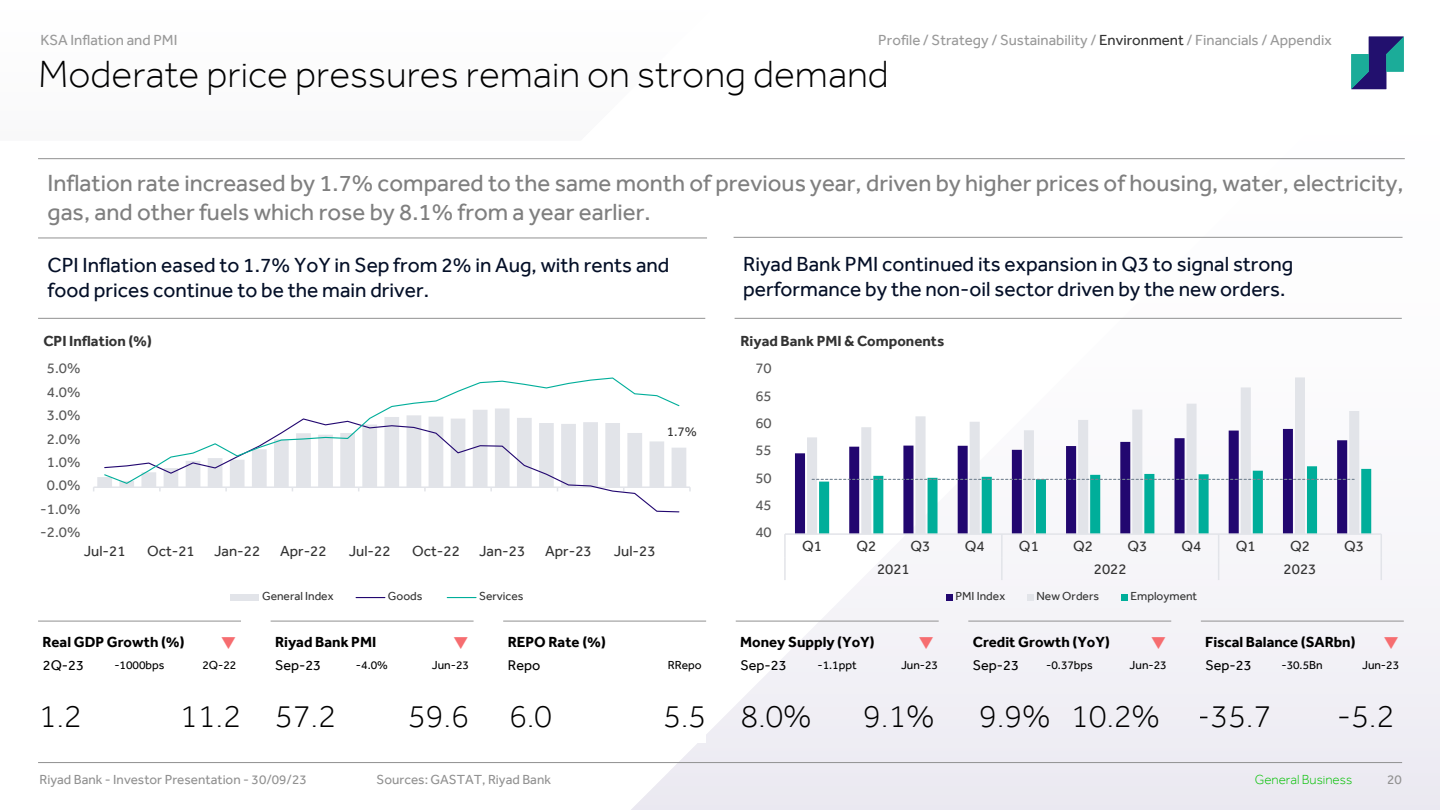
<style>
.page{position:relative;width:1440px;height:810px;background:#fff}
.page>*{position:absolute;margin:0;border:0;box-sizing:border-box;transform-origin:0 0}
.t1{font:300 39px "Effra";color:#000}
.t2{font:300 33px "Effra";color:#000}
.t3{font:24px/28.8px "Effra";color:#7f7f7f}
.t4{font:21px/25.2px "Effra";color:#040f27}
.t5{font:700 15px "Effra";color:#000}
.t6{font:15px "Effra";color:#333}
.t7{font:15px "Effra";color:#999}
.t8{font:15px "Effra";color:#595959}
.t9{font:700 15px "Effra";color:#333}
.t10{font:14.4px "Effra";color:#000}
.t11{font:13.5px "Effra";color:#919191}
.t12{font:300 13.5px "Effra";color:#00c000}
.t13{font:13.5px "Effra";color:#333}
.t14{font:12px "Effra";letter-spacing:-.005em;color:#000}
.t15{font:12px "Effra";color:#333}
.s1{color:#333}
</style>
<div class="page">
<hr style="left:38px;top:762px;width:1364px;height:1px;background:#919191">
<svg style="left:1351px;top:37px;width:53px;height:52px"></svg>
<hr style="left:38px;top:621px;width:203px;height:1px;background:#919191">
<hr style="left:271px;top:621px;width:203px;height:1px;background:#919191">
<hr style="left:503px;top:621px;width:203px;height:1px;background:#919191">
<hr style="left:968px;top:621px;width:203px;height:1px;background:#919191">
<hr style="left:736px;top:621px;width:203px;height:1px;background:#919191">
<hr style="left:1201px;top:621px;width:203px;height:1px;background:#919191">
<hr style="left:38px;top:318px;width:667px;height:1px;background:#919191">
<hr style="left:735px;top:318px;width:667px;height:1px;background:#919191">
<hr style="left:38px;top:238px;width:669px;height:1px;background:#919191">
<hr style="left:734px;top:237px;width:669px;height:1px;background:#919191">
<hr style="left:38px;top:158px;width:1367px;height:1px;background:#919191">
<svg style="left:93px;top:447px;width:598px;height:44px"></svg>
<svg style="left:104px;top:485px;width:576px;height:28px"></svg>
<svg style="left:103px;top:377px;width:577px;height:108px"></svg>
<div style="left:230px;top:594px;width:29px;height:7px;background:#e2e4e9"></div>
<svg style="left:356px;top:597px;width:29px;height:1px"></svg>
<svg style="left:447px;top:597px;width:29px;height:1px"></svg>
<svg style="left:795px;top:453px;width:11px;height:80px"></svg>
<svg style="left:807px;top:377px;width:552px;height:156px"></svg>
<hr style="left:785px;top:533px;width:596px;height:2px;background:#e2e4e9">
<hr style="left:784px;top:534px;width:2px;height:23px;background:#e2e4e9">
<hr style="left:784px;top:557px;width:2px;height:23px;background:#e2e4e9">
<svg style="left:1381px;top:534px;width:1px;height:46px"></svg>
<svg style="left:812px;top:466px;width:559px;height:114px"></svg>
<div style="left:946px;top:594px;width:7px;height:7px;background:#220770"></div>
<div style="left:1027px;top:594px;width:7px;height:7px;background:#e2e4e9"></div>
<div style="left:1121px;top:594px;width:7px;height:7px;background:#00ae9a"></div>
<svg style="left:1384px;top:637px;width:14px;height:12px"></svg>
<svg style="left:919px;top:637px;width:14px;height:12px"></svg>
<svg style="left:1152px;top:637px;width:14px;height:12px"></svg>
<p class="t7" style="left:40px;top:31px;width:139px">KSA Inflation and PMI</p>
<p class="t7" style="left:878px;top:31px;width:455px">Profile / Strategy / Sustainability / <span class="s1">Environment</span> / Financials / Appendix</p>
<h2 class="t1" style="left:38px;top:51px;width:852px">Moderate price pressures remain on strong demand</h2>
<p class="t3" style="left:48px;top:169px;width:1358px">Inflation rate increased by 1.7% compared to the same month of previous year, driven by higher prices of housing, water, electricity, gas, and other fuels which rose by 8.1% from a year earlier.</p>
<p class="t4" style="left:48px;top:252px;width:623px">CPI Inflation eased to 1.7% YoY in Sep from 2% in Aug, with rents and food prices continue to be the main driver.</p>
<p class="t4" style="left:743px;top:251px;width:552px">Riyad Bank PMI continued its expansion in Q3 to signal strong performance by the non-oil sector driven by the new orders.</p>
<p class="t9" style="left:43px;top:332px;width:110px">CPI Inflation (%)</p>
<p class="t9" style="left:740px;top:332px;width:205px">Riyad Bank PMI &amp; Components</p>
<p class="t8" style="left:47px;top:359px;width:35px">5.0%</p>
<p class="t8" style="left:755px;top:359px;width:18px">70</p>
<p class="t8" style="left:47px;top:383px;width:35px">4.0%</p>
<p class="t8" style="left:755px;top:387px;width:18px">65</p>
<p class="t8" style="left:47px;top:406px;width:35px">3.0%</p>
<p class="t8" style="left:47px;top:430px;width:35px">2.0%</p>
<p class="t13" style="left:667px;top:424px;width:32px">1.7%</p>
<p class="t8" style="left:755px;top:414px;width:18px">60</p>
<p class="t8" style="left:47px;top:453px;width:35px">1.0%</p>
<p class="t8" style="left:755px;top:441px;width:18px">55</p>
<p class="t8" style="left:47px;top:477px;width:35px">0.0%</p>
<p class="t8" style="left:755px;top:469px;width:18px">50</p>
<p class="t8" style="left:40px;top:500px;width:42px">-1.0%</p>
<p class="t8" style="left:755px;top:496px;width:18px">45</p>
<p class="t8" style="left:40px;top:523px;width:42px">-2.0%</p>
<p class="t8" style="left:755px;top:523px;width:18px">40</p>
<p class="t6" style="left:84px;top:542px;width:43px">Jul-21</p>
<p class="t6" style="left:147px;top:542px;width:49px">Oct-21</p>
<p class="t6" style="left:214px;top:542px;width:47px">Jan-22</p>
<p class="t6" style="left:280px;top:542px;width:48px">Apr-22</p>
<p class="t6" style="left:349px;top:542px;width:43px">Jul-22</p>
<p class="t6" style="left:412px;top:542px;width:49px">Oct-22</p>
<p class="t6" style="left:479px;top:542px;width:47px">Jan-23</p>
<p class="t6" style="left:545px;top:542px;width:48px">Apr-23</p>
<p class="t6" style="left:614px;top:542px;width:43px">Jul-23</p>
<p class="t6" style="left:802px;top:537px;width:21px">Q1</p>
<p class="t6" style="left:856px;top:537px;width:21px">Q2</p>
<p class="t6" style="left:911px;top:537px;width:21px">Q3</p>
<p class="t6" style="left:965px;top:537px;width:21px">Q4</p>
<p class="t6" style="left:1019px;top:537px;width:21px">Q1</p>
<p class="t6" style="left:1073px;top:537px;width:21px">Q2</p>
<p class="t6" style="left:1127px;top:537px;width:21px">Q3</p>
<p class="t6" style="left:1182px;top:537px;width:21px">Q4</p>
<p class="t6" style="left:1236px;top:537px;width:21px">Q1</p>
<p class="t6" style="left:1290px;top:537px;width:21px">Q2</p>
<p class="t6" style="left:1344px;top:537px;width:21px">Q3</p>
<p class="t6" style="left:877px;top:560px;width:34px">2021</p>
<p class="t6" style="left:1094px;top:560px;width:34px">2022</p>
<p class="t6" style="left:1284px;top:560px;width:34px">2023</p>
<p class="t15" style="left:262px;top:589px;width:73px">General Index</p>
<p class="t15" style="left:388px;top:589px;width:36px">Goods</p>
<p class="t15" style="left:479px;top:589px;width:46px">Services</p>
<p class="t15" style="left:955px;top:589px;width:51px">PMI Index</p>
<p class="t15" style="left:1037px;top:589px;width:64px">New Orders</p>
<p class="t15" style="left:1130px;top:589px;width:68px">Employment</p>
<p class="t5" style="left:43px;top:633px;width:144px">Real GDP Growth (%)</p>
<p class="t5" style="left:275px;top:633px;width:103px">Riyad Bank PMI</p>
<p class="t5" style="left:508px;top:633px;width:100px">REPO Rate (%)</p>
<p class="t5" style="left:740px;top:633px;width:136px">Money Supply (YoY)</p>
<p class="t5" style="left:973px;top:633px;width:139px">Credit Growth (YoY)</p>
<p class="t5" style="left:1205px;top:633px;width:152px">Fiscal Balance (SARbn)</p>
<p class="t10" style="left:43px;top:656px;width:43px">2Q-23</p>
<p class="t2" style="left:39px;top:697px;width:45px">1.2</p>
<p class="t14" style="left:114px;top:658px;width:52px">-1000bps</p>
<p class="t14" style="left:202px;top:658px;width:36px">2Q-22</p>
<p class="t2" style="left:180px;top:697px;width:63px">11.2</p>
<p class="t10" style="left:275px;top:656px;width:48px">Sep-23</p>
<p class="t2" style="left:275px;top:697px;width:63px">57.2</p>
<p class="t14" style="left:356px;top:658px;width:33px">-4.0%</p>
<p class="t14" style="left:432px;top:658px;width:39px">Jun-23</p>
<p class="t2" style="left:408px;top:697px;width:63px">59.6</p>
<p class="t10" style="left:508px;top:656px;width:34px">Repo</p>
<p class="t2" style="left:509px;top:697px;width:45px">6.0</p>
<p class="t14" style="left:668px;top:658px;width:35px">RRepo</p>
<p class="t2" style="left:663px;top:697px;width:45px">5.5</p>
<p class="t10" style="left:741px;top:656px;width:48px">Sep-23</p>
<p class="t14" style="left:818px;top:658px;width:41px">-1.1ppt</p>
<p class="t14" style="left:901px;top:658px;width:39px">Jun-23</p>
<p class="t2" style="left:740px;top:697px;width:72px">8.0%</p>
<p class="t2" style="left:863px;top:697px;width:72px">9.1%</p>
<p class="t10" style="left:973px;top:656px;width:48px">Sep-23</p>
<p class="t14" style="left:1046px;top:658px;width:48px">-0.37bps</p>
<p class="t2" style="left:979px;top:697px;width:72px">9.9%</p>
<p class="t14" style="left:1130px;top:658px;width:39px">Jun-23</p>
<p class="t2" style="left:1071px;top:697px;width:90px">10.2%</p>
<p class="t10" style="left:1206px;top:656px;width:48px">Sep-23</p>
<p class="t14" style="left:1281px;top:658px;width:43px">-30.5Bn</p>
<p class="t2" style="left:1196px;top:697px;width:77px">-35.7</p>
<p class="t14" style="left:1362px;top:658px;width:39px">Jun-23</p>
<p class="t2" style="left:1337px;top:697px;width:59px">-5.2</p>
<p class="t12" style="left:1255px;top:772px;width:99px">General Business</p>
<p class="t11" style="left:40px;top:772px;width:269px">Riyad Bank - Investor Presentation - 30/09/23</p>
<p class="t11" style="left:1387px;top:772px;width:16px">20</p>
<p class="t11" style="left:377px;top:772px;width:176px">Sources: GASTAT, Riyad Bank</p>
</div>
